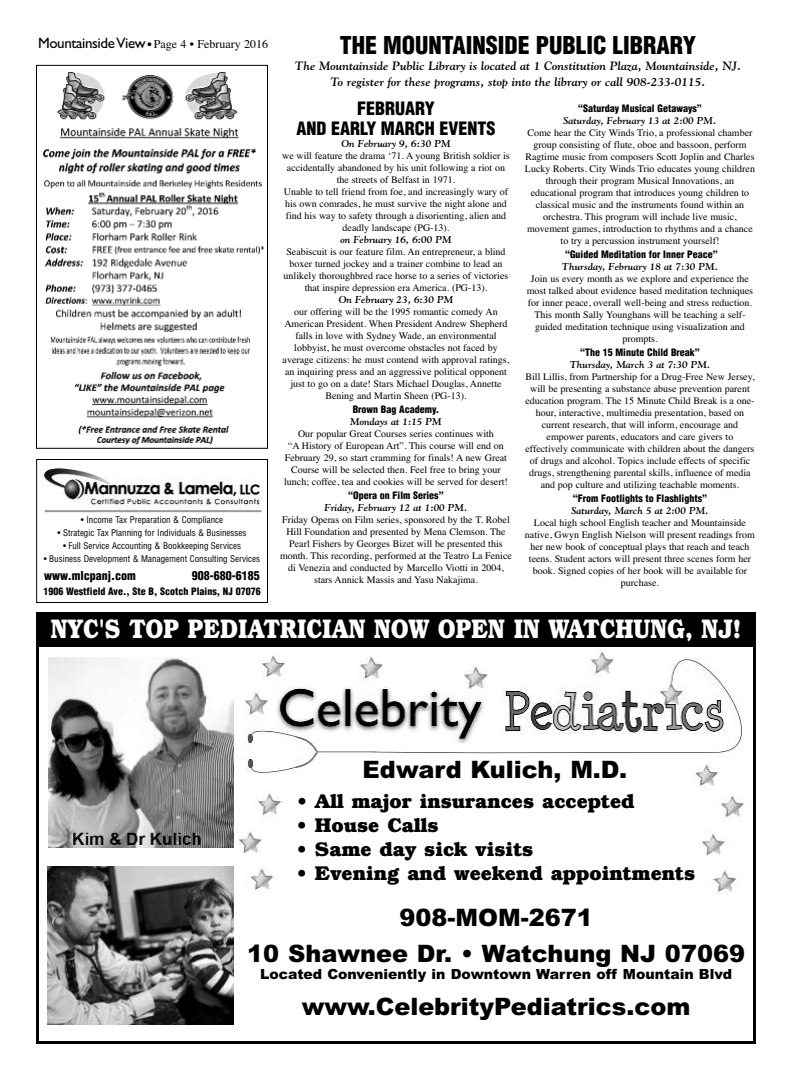
<style>
.page{position:relative;width:792px;height:1080px;background:#fff}
.page>*{position:absolute;margin:0;border:0;box-sizing:border-box;transform-origin:0 0}
.t1{font:700 27px "Bookman";color:#fff;scale:.8 1}
.t2{font:900 24px/36px "Arial";color:#000;text-align:center}
.t3{font:900 condensed 24px "Helvetica";color:#000}
.t4{font:700 20px "Bookman";color:#000}
.t5{font:900 condensed 18px/20px "Helvetica";color:#000;text-align:center}
.t6{font:900 14px "Arial";color:#000}
.t7{font:italic 700 12px/16px "Goudy";color:#000;text-align:center}
.t8{font:12px "Times";color:#000}
.t9{font:900 condensed 12px "Helvetica";color:#000}
.t10{font:10px/12px "Times";color:#000;text-align:center}
.t11{font:italic 700 10px "Goudy";color:#000}
.t12{font:900 condensed 10px "Helvetica";color:#000}
.t13{font:condensed 9px "Helvetica";color:#000}
.s1{font-family:"Gill Sans";font-size:15px}
.s2{font-family:"Futura";font-weight:700;font-stretch:condensed;font-size:10px}
</style>
<div class="page">
<div style="left:36px;top:612px;width:720px;height:34px;background:#000"></div>
<div style="left:36px;top:612px;width:720px;height:432px;border:3px solid #000"></div>
<img style="left:245px;top:658px;width:497px;height:116px">
<img style="left:691px;top:760px;width:53px;height:135px">
<img style="left:261px;top:655px;width:30px;height:27px">
<img style="left:244px;top:691px;width:30px;height:29px">
<img style="left:359px;top:656px;width:30px;height:28px">
<img style="left:463px;top:664px;width:30px;height:30px">
<img style="left:590px;top:651px;width:30px;height:28px">
<img style="left:239px;top:793px;width:43px;height:100px">
<img style="left:49px;top:657px;width:185px;height:191px">
<img style="left:47px;top:866px;width:187px;height:158px">
<img style="left:43px;top:72px;width:221px;height:373px">
<div style="left:36px;top:65px;width:232px;height:384px;border:1px solid #000"></div>
<div style="left:36px;top:459px;width:232px;height:144px;border:1px solid #000"></div>
<img style="left:42px;top:467px;width:222px;height:42px">
<hr style="left:45px;top:510px;width:216px;height:2px;background:#999">
<p class="t8" style="left:38px;top:37px;width:232px"><span class="s1">MountainsideView</span> <span class="s2">•</span> Page 4 • February 2016</p>
<p class="t13" style="left:81px;top:514px;width:144px">• Income Tax Preparation &amp; Compliance</p>
<p class="t13" style="left:58px;top:527px;width:191px">• Strategic Tax Planning for Individuals &amp; Businesses</p>
<p class="t13" style="left:63px;top:540px;width:180px">• Full Service Accounting &amp; Bookkeeping Services</p>
<p class="t13" style="left:44px;top:553px;width:218px">• Business Development &amp; Management Consulting Services</p>
<p class="t9" style="left:44px;top:569px;width:93px">www.mlcpanj.com</p>
<p class="t9" style="left:192px;top:569px;width:69px">908-680-6185</p>
<p class="t12" style="left:43px;top:585px;width:219px">1906 Westfield Ave., Ste B, Scotch Plains, NJ 07076</p>
<h2 class="t3" style="left:340px;top:32px;width:358px">THE MOUNTAINSIDE PUBLIC LIBRARY</h2>
<p class="t7" style="left:295px;top:58px;width:448px">The Mountainside Public Library is located at 1 Constitution Plaza, Mountainside, NJ.<br>To register for these programs, stop into the library or call 908-233-0115.</p>
<h3 class="t5" style="left:297px;top:99px;width:200px">FEBRUARY<br>AND EARLY MARCH EVENTS</h3>
<p class="t11" style="left:342px;top:138px;width:110px">On February 9, 6:30 PM</p>
<p class="t10" style="left:282px;top:149px;width:229px">we will feature the drama ‘71. A young British soldier is accidentally abandoned by his unit following a riot on the streets of Belfast in 1971.<br>Unable to tell friend from foe, and increasingly wary of his own comrades, he must survive the night alone and find his way to safety through a disorienting, alien and deadly landscape (PG-13).</p>
<p class="t11" style="left:340px;top:234px;width:113px">on February 16, 6:00 PM</p>
<p class="t10" style="left:284px;top:245px;width:226px">Seabiscuit is our feature film. An entrepreneur, a blind boxer turned jockey and a trainer combine to lead an unlikely thoroughbred race horse to a series of victories that inspire depression era America. (PG-13).</p>
<p class="t11" style="left:339px;top:294px;width:116px">On February 23, 6:30 PM</p>
<p class="t10" style="left:283px;top:305px;width:228px">our offering will be the 1995 romantic comedy An American President. When President Andrew Shepherd falls in love with Sydney Wade, an environmental lobbyist, he must overcome obstacles not faced by average citizens: he must contend with approval ratings, an inquiring press and an aggressive political opponent just to go on a date! Stars Michael Douglas, Annette Bening and Martin Sheen (PG-13).</p>
<p class="t12" style="left:353px;top:404px;width:88px">Brown Bag Academy.</p>
<p class="t11" style="left:350px;top:416px;width:93px">Mondays at 1:15 PM</p>
<p class="t10" style="left:284px;top:427px;width:225px">Our popular Great Courses series continues with<br>“A History of European Art”. This course will end on February 29, so start cramming for finals! A new Great Course will be selected then. Feel free to bring your lunch; coffee, tea and cookies will be served for desert!</p>
<p class="t12" style="left:348px;top:490px;width:97px">“Opera on Film Series”</p>
<p class="t11" style="left:325px;top:502px;width:144px">Friday, February 12 at 1:00 PM.</p>
<p class="t10" style="left:280px;top:513px;width:233px">Friday Operas on Film series, sponsored by the T. Robel Hill Foundation and presented by Mena Clemson. The Pearl Fishers by Georges Bizet will be presented this month. This recording, performed at the Teatro La Fenice di Venezia and conducted by Marcello Viotti in 2004, stars Annick Massis and Yasu Nakajima.</p>
<p class="t12" style="left:578px;top:103px;width:125px">“Saturday Musical Getaways”</p>
<p class="t11" style="left:564px;top:115px;width:154px">Saturday, February 13 at 2:00 PM.</p>
<p class="t10" style="left:525px;top:127px;width:232px">Come hear the City Winds Trio, a professional chamber group consisting of flute, oboe and bassoon, perform Ragtime music from composers Scott Joplin and Charles Lucky Roberts. City Winds Trio educates young children through their program Musical Innovations, an educational program that introduces young children to classical music and the instruments found within an orchestra. This program will include live music, movement games, introduction to rhythms and a chance to try a percussion instrument yourself!</p>
<p class="t12" style="left:565px;top:249px;width:154px">“Guided Meditation for Inner Peace”</p>
<p class="t11" style="left:562px;top:261px;width:158px">Thursday, February 18 at 7:30 PM.</p>
<p class="t10" style="left:527px;top:273px;width:228px">Join us every month as we explore and experience the most talked about evidence based meditation techniques for inner peace, overall well-being and stress reduction.<br>This month Sally Younghans will be teaching a self&shy;guided meditation technique using visualization and prompts.</p>
<p class="t12" style="left:580px;top:347px;width:121px">“The 15 Minute Child Break”</p>
<p class="t11" style="left:570px;top:359px;width:142px">Thursday, March 3 at 7:30 PM.</p>
<p class="t10" style="left:525px;top:371px;width:231px">Bill Lillis, from Partnership for a Drug-Free New Jersey, will be presenting a substance abuse prevention parent education program. The 15 Minute Child Break is a one&shy;hour, interactive, multimedia presentation, based on current research, that will inform, encourage and empower parents, educators and care givers to effectively communicate with children about the dangers of drugs and alcohol. Topics include effects of specific drugs, strengthening parental skills, influence of media and pop culture and utilizing teachable moments.</p>
<p class="t12" style="left:573px;top:493px;width:136px">“From Footlights to Flashlights”</p>
<p class="t11" style="left:571px;top:505px;width:139px">Saturday, March 5 at 2:00 PM.</p>
<p class="t10" style="left:525px;top:517px;width:232px">Local high school English teacher and Mountainside native, Gwyn English Nielson will present readings from her new book of conceptual plays that reach and teach teens. Student actors will present three scenes form her book. Signed copies of her book will be available for purchase.</p>
<h1 class="t1" style="left:51px;top:619px;width:864px">NYC'S TOP PEDIATRICIAN NOW OPEN IN WATCHUNG, NJ!</h1>
<h2 class="t2" style="left:363px;top:752px;width:266px">Edward Kulich, M.D.</h2>
<h3 class="t4" style="left:297px;top:794px;width:339px">• All major insurances accepted</h3>
<h3 class="t4" style="left:297px;top:818px;width:143px">• House Calls</h3>
<h3 class="t4" style="left:297px;top:842px;width:238px">• Same day sick visits</h3>
<h3 class="t4" style="left:297px;top:866px;width:400px">• Evening and weekend appointments</h3>
<h2 class="t2" style="left:247px;top:899px;width:499px">908-MOM-2671<br>10 Shawnee Dr. • Watchung NJ 07069</h2>
<h3 class="t6" style="left:260px;top:966px;width:473px">Located Conveniently in Downtown Warren off Mountain Blvd</h3>
<h2 class="t2" style="left:302px;top:988px;width:390px">www.CelebrityPediatrics.com</h2>
</div>
